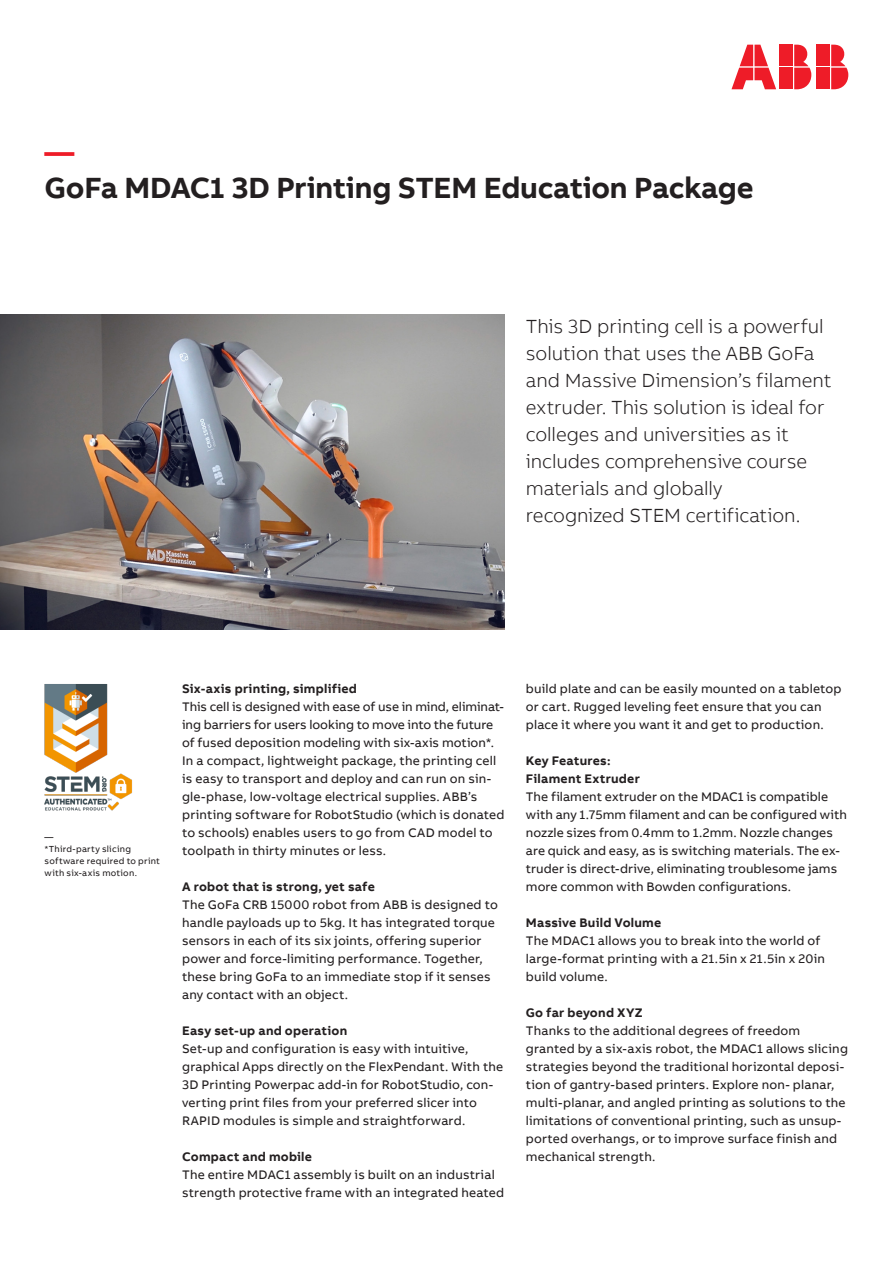
<style>
.page{position:relative;width:893px;height:1263px;background:#fff}
.page>*{position:absolute;margin:0;border:0;box-sizing:border-box;transform-origin:0 0}
.Subheadline_M_20pt_24pt{font:700 30px "AB Bvoice";letter-spacing:-.01em;color:#231f20}
.Headline_M_20pt_24pt{font:700 30px "AB Bvoice";color:#ee1c28}
.Lead_13pt_18pt{font:300 19.5px/27px "AB Bvoice";letter-spacing:-.005em;color:#231f20}
.Copytext_8_5pt_12pt{font:12.75px/18px "AB Bvoice";letter-spacing:.015em;color:#231f20}
.Copytext_8_5pt_12pt-2{font:700 12.75px "AB Bvoice";letter-spacing:.02em;color:#231f20}
.Listing_02_8_5pt_12pt{font:700 12.75px "AB Bvoice";letter-spacing:.02em;color:#231f20}
.Caption_6pt_8pt{font:9px/12px "AB Bvoice";letter-spacing:.025em;color:#231f20}
</style>
<div class="page">
<img style="left:0;top:315px;width:505px;height:315px">
<img style="left:44px;top:684px;width:88px;height:127px">
<div style="left:817px;top:45px;width:13px;height:21px;background:#ee1c28"></div>
<div style="left:817px;top:68px;width:13px;height:21px;background:#ee1c28"></div>
<svg style="left:831px;top:45px;width:17px;height:44px"></svg>
<svg style="left:731px;top:45px;width:45px;height:44px"></svg>
<div style="left:780px;top:45px;width:13px;height:21px;background:#ee1c28"></div>
<div style="left:780px;top:68px;width:13px;height:21px;background:#ee1c28"></div>
<svg style="left:794px;top:45px;width:17px;height:44px"></svg>
<p class="Headline_M_20pt_24pt" style="left:45px;top:132px;width:31px">—</p>
<p class="Subheadline_M_20pt_24pt" style="left:45px;top:168px;width:710px">GoFa MDAC1 3D Printing STEM Education Package</p>
<p class="Lead_13pt_18pt" style="left:526px;top:313px;width:307px">This 3D printing cell is a powerful solution that uses the ABB GoFa and Massive Dimension’s filament extruder. This solution is ideal for colleges and universities as it includes comprehensive course materials and globally<br>recognized STEM certification.</p>
<p class="Caption_6pt_8pt" style="left:45px;top:831px;width:10px">—</p>
<p class="Caption_6pt_8pt" style="left:45px;top:843px;width:117px">*Third-party slicing software required to print with six-axis motion.</p>
<p class="Listing_02_8_5pt_12pt" style="left:182px;top:680px;width:176px">Six-axis printing, simplified</p>
<p class="Copytext_8_5pt_12pt" style="left:182px;top:697px;width:324px">This cell is designed with ease of use in mind, eliminat&shy;ing barriers for users looking to move into the future of fused deposition modeling with six-axis motion*.<br>In a compact, lightweight package, the printing cell is easy to transport and deploy and can run on sin&shy;gle-phase, low-voltage electrical supplies. ABB’s printing software for RobotStudio (which is donated to schools) enables users to go from CAD model to toolpath in thirty minutes or less.</p>
<p class="Copytext_8_5pt_12pt-2" style="left:182px;top:878px;width:194px">A robot that is strong, yet safe</p>
<p class="Copytext_8_5pt_12pt" style="left:182px;top:895px;width:317px">The GoFa CRB 15000 robot from ABB is designed to handle payloads up to 5kg. It has integrated torque sensors in each of its six joints, offering superior power and force-limiting performance. Together, these bring GoFa to an immediate stop if it senses any contact with an object.</p>
<p class="Copytext_8_5pt_12pt-2" style="left:182px;top:1022px;width:167px">Easy set-up and operation</p>
<p class="Copytext_8_5pt_12pt" style="left:182px;top:1039px;width:323px">Set-up and configuration is easy with intuitive, graphical Apps directly on the FlexPendant. With the 3D Printing Powerpac add-in for RobotStudio, con&shy;verting print files from your preferred slicer into RAPID modules is simple and straightforward.</p>
<p class="Copytext_8_5pt_12pt-2" style="left:182px;top:1148px;width:131px">Compact and mobile</p>
<p class="Copytext_8_5pt_12pt" style="left:182px;top:1165px;width:323px">The entire MDAC1 assembly is built on an industrial strength protective frame with an integrated heated</p>
<p class="Copytext_8_5pt_12pt" style="left:526px;top:679px;width:317px">build plate and can be easily mounted on a tabletop or cart. Rugged leveling feet ensure that you can place it where you want it and get to production.</p>
<p class="Copytext_8_5pt_12pt-2" style="left:526px;top:752px;width:86px">Key Features:</p>
<p class="Copytext_8_5pt_12pt-2" style="left:526px;top:770px;width:116px">Filament Extruder</p>
<p class="Copytext_8_5pt_12pt" style="left:526px;top:787px;width:323px">The filament extruder on the MDAC1 is compatible with any 1.75mm filament and can be configured with nozzle sizes from 0.4mm to 1.2mm. Nozzle changes are quick and easy, as is switching materials. The ex&shy;truder is direct-drive, eliminating troublesome jams more common with Bowden configurations.</p>
<p class="Copytext_8_5pt_12pt-2" style="left:526px;top:914px;width:137px">Massive Build Volume</p>
<p class="Copytext_8_5pt_12pt" style="left:526px;top:931px;width:301px">The MDAC1 allows you to break into the world of large-format printing with a 21.5in x 21.5in x 20in build volume.</p>
<p class="Copytext_8_5pt_12pt-2" style="left:526px;top:1004px;width:119px">Go far beyond XYZ</p>
<p class="Copytext_8_5pt_12pt" style="left:526px;top:1021px;width:324px">Thanks to the additional degrees of freedom granted by a six-axis robot, the MDAC1 allows slicing strategies beyond the traditional horizontal deposi&shy;tion of gantry-based printers. Explore non- planar, multi-planar, and angled printing as solutions to the limitations of conventional printing, such as unsup&shy;ported overhangs, or to improve surface finish and mechanical strength.</p>
</div>
